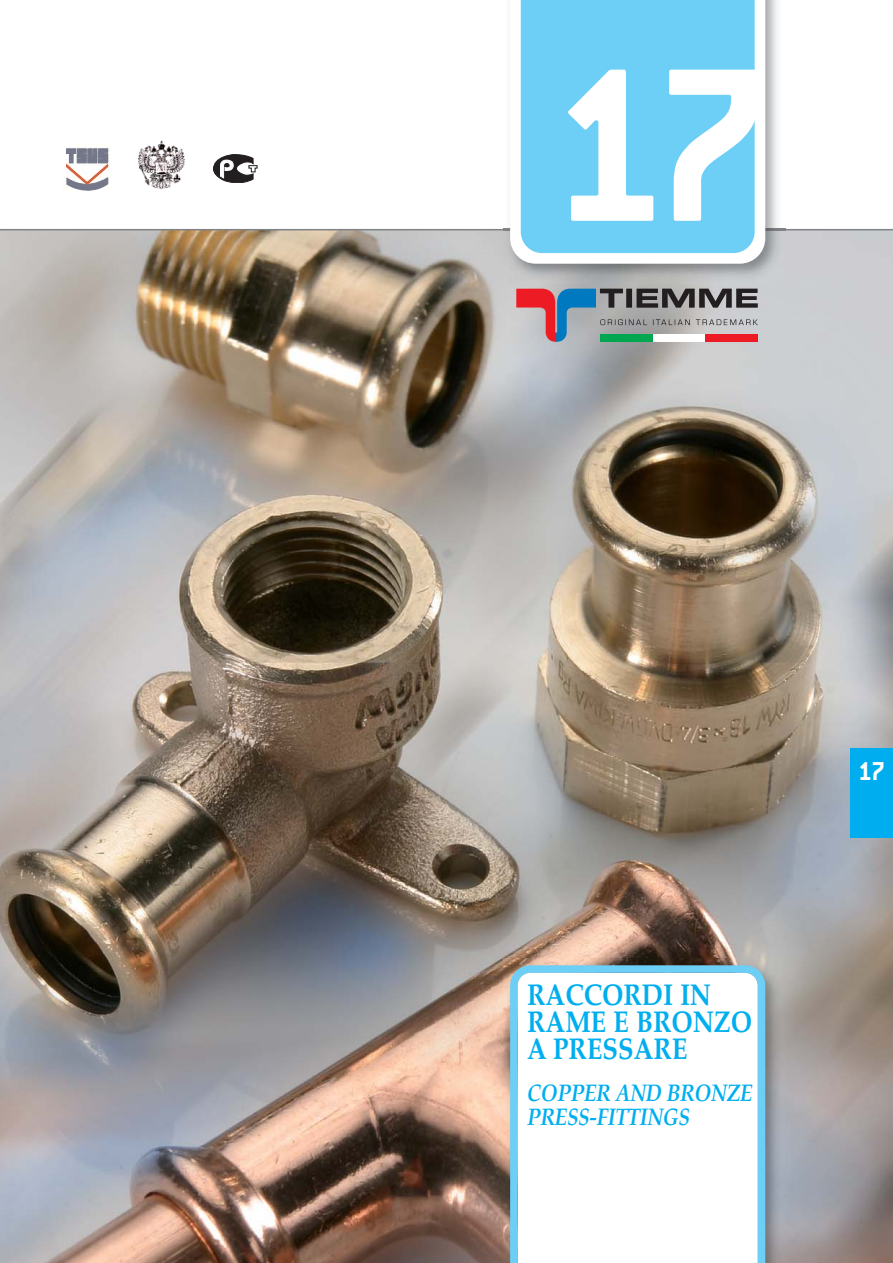
<style>
.page{position:relative;width:893px;height:1263px;background:#fff}
.page>*{position:absolute;margin:0;border:0;box-sizing:border-box;transform-origin:0 0}
.t1{font:700 240px "Conduit ITC";color:#fff}
.t2{font:700 30px/27px "Palatino";color:#00aeef;scale:.85 1}
.t3{font:700 28.5px "Conduit ITC";color:#fff}
.t4{font:italic 700 24px/24px "Palatino";letter-spacing:-.015em;color:#00aeef;scale:.85 1}
</style>
<div class="page">
<img style="left:0;top:230px;width:892px;height:1033px">
<hr style="left:0;top:229px;width:892px;height:1px;background:#808285">
<img style="left:503px;top:0;width:282px;height:283px">
<img style="left:503px;top:229px;width:282px;height:1px">
<svg style="left:510px;top:0;width:255px;height:264px"></svg>
<div style="left:521px;top:0;width:234px;height:253px;background:#6dcff6"></div>
<svg style="left:600px;top:289px;width:158px;height:19px;background:#656364"></svg>
<svg style="left:556px;top:289px;width:40px;height:53px;background:#5c96ba"></svg>
<svg style="left:516px;top:289px;width:40px;height:53px;background:#d8757a"></svg>
<svg style="left:600px;top:319px;width:158px;height:6px"></svg>
<div style="left:600px;top:334px;width:53px;height:8px;background:#00a650"></div>
<div style="left:653px;top:334px;width:52px;height:8px;background:#fff"></div>
<div style="left:705px;top:334px;width:53px;height:8px;background:#ed1c24"></div>
<img style="left:64px;top:148px;width:46px;height:40px">
<svg style="left:66px;top:149px;width:41px;height:42px"></svg>
<svg style="left:213px;top:154px;width:44px;height:29px"></svg>
<img style="left:503px;top:959px;width:282px;height:304px">
<svg style="left:510px;top:965px;width:255px;height:298px"></svg>
<img style="left:137px;top:140px;width:48px;height:50px">
<div style="left:850px;top:748px;width:42px;height:90px;background:#00aeef"></div>
<h1 class="t1" style="left:547px;top:6px;width:227px">17</h1>
<p class="t2" style="left:527px;top:985px;width:266px">RACCORDI IN<br>RAME E BRONZO<br>A PRESSARE</p>
<p class="t4" style="left:527px;top:1084px;width:267px">COPPER AND BRONZE<br>PRESS-FITTINGS</p>
<p class="t3" style="left:858px;top:755px;width:29px">17</p>
</div>
